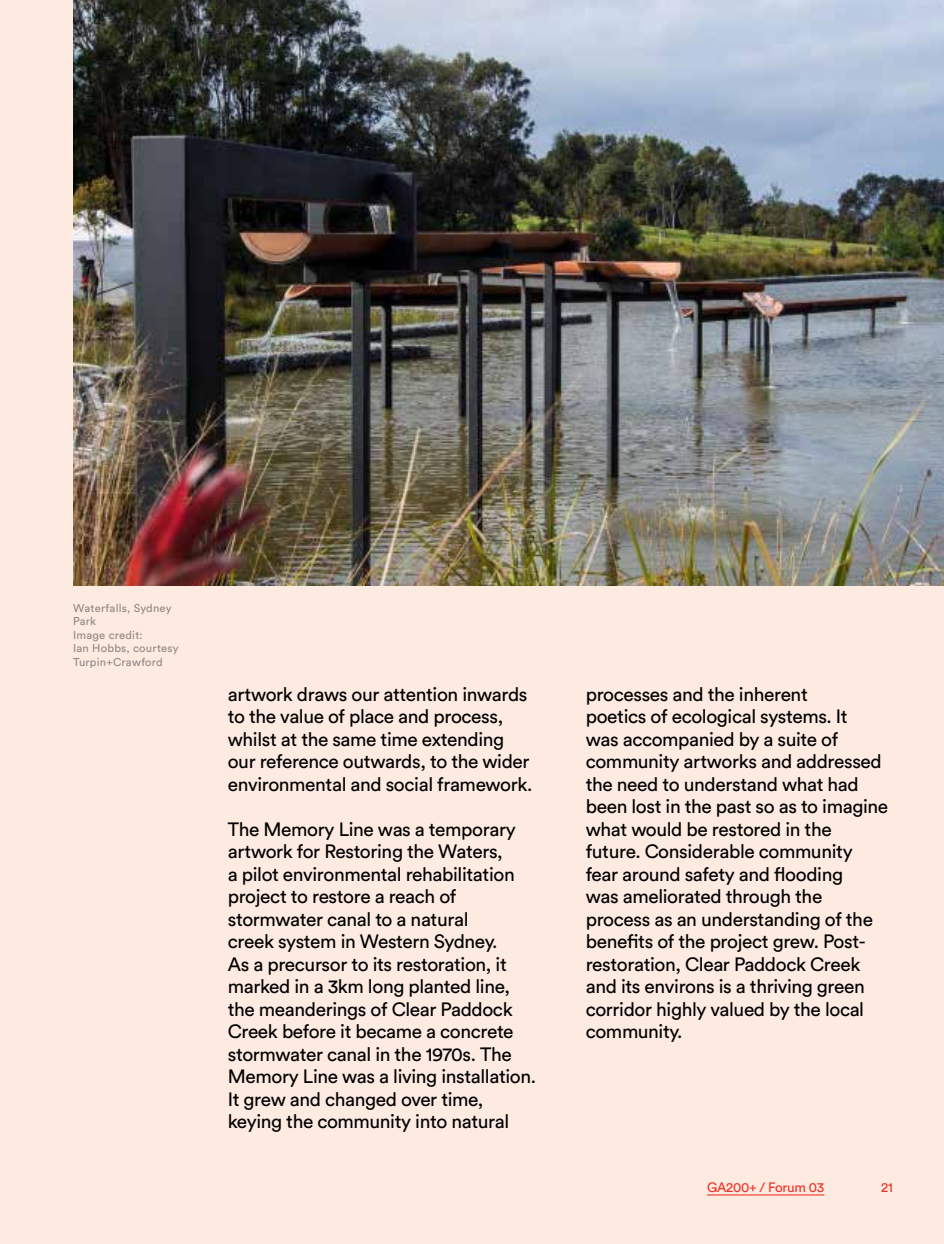
<style>
.page{position:relative;width:944px;height:1244px;background:#fdeae0}
.page>*{position:absolute;margin:0;border:0;box-sizing:border-box;transform-origin:0 0}
.t1{font:19.12px/22.5px "Circular Std";letter-spacing:-.02em;color:#000}
.t2{font:13.5px "Circular Std";letter-spacing:-.02em;color:#ee3124}
.t3{font:11.25px/13.5px "Circular Std";letter-spacing:.02em;color:#939598}
</style>
<div class="page">
<img style="left:73px;top:0;width:871px;height:586px">
<hr style="left:707px;top:1194px;width:117px;height:1px;background:#ee3124">
<p class="t3" style="left:73px;top:601px;width:107px">Waterfalls, Sydney<br>Park<br>Image credit:<br>Ian Hobbs, courtesy<br>Turpin+Crawford</p>
<p class="t1" style="left:228px;top:683px;width:306px">artwork draws our attention inwards to the value of place and process, whilst at the same time extending our reference outwards, to the wider environmental and social framework.</p>
<p class="t1" style="left:228px;top:818px;width:310px">The Memory Line was a temporary artwork for Restoring the Waters,<br>a pilot environmental rehabilitation project to restore a reach of stormwater canal to a natural<br>creek system in Western Sydney.<br>As a precursor to its restoration, it marked in a 3km long planted line, the meanderings of Clear Paddock Creek before it became a concrete stormwater canal in the 1970s. The Memory Line was a living installation.<br>It grew and changed over time, keying the community into natural</p>
<p class="t1" style="left:586px;top:682px;width:304px">processes and the inherent<br>poetics of ecological systems. It<br>was accompanied by a suite of community artworks and addressed the need to understand what had been lost in the past so as to imagine what would be restored in the future. Considerable community fear around safety and flooding<br>was ameliorated through the process as an understanding of the benefits of the project grew. Post&shy;restoration, Clear Paddock Creek and its environs is a thriving green corridor highly valued by the local community.</p>
<p class="t2" style="left:707px;top:1179px;width:119px">GA200+ / Forum 03</p>
<p class="t2" style="left:881px;top:1179px;width:13px">21</p>
</div>
